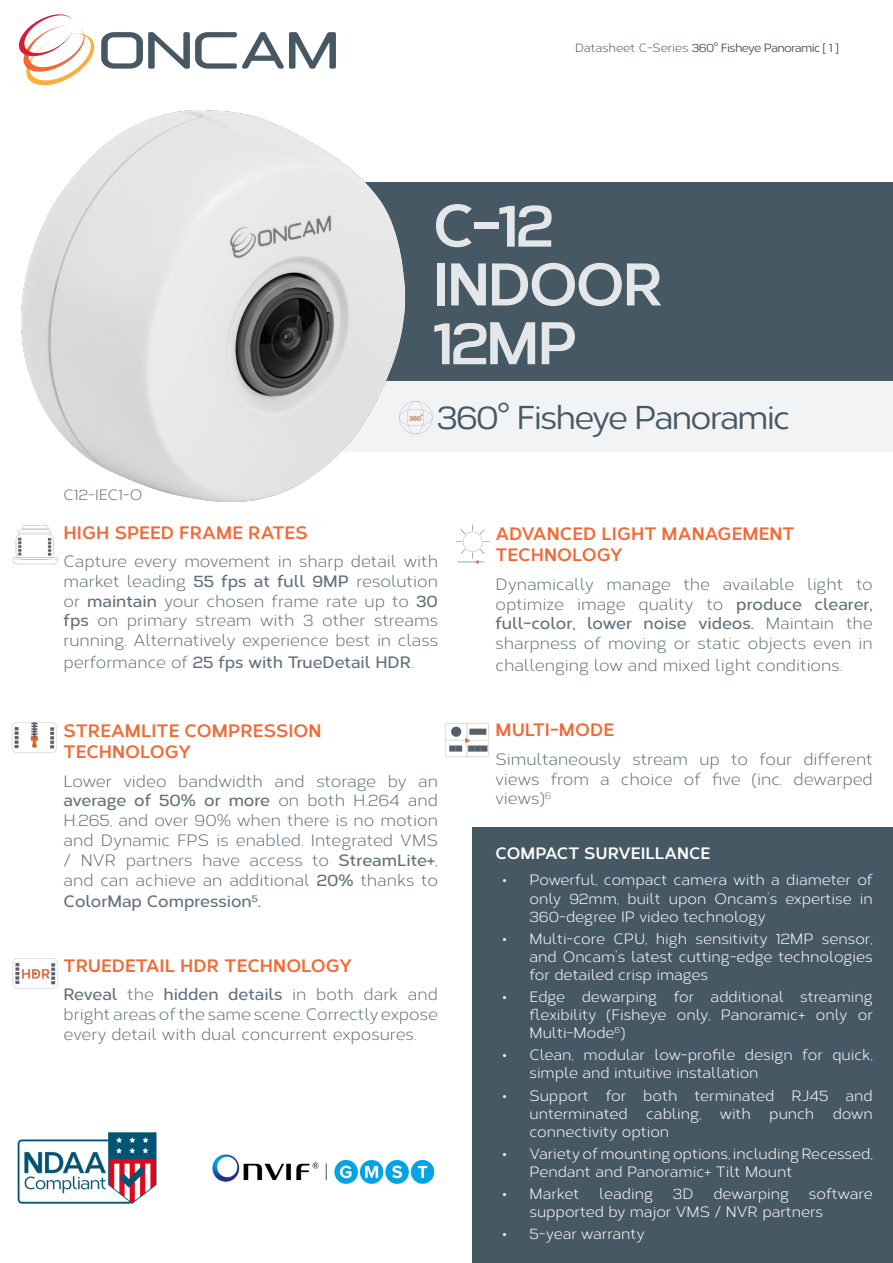
<style>
.page{position:relative;width:893px;height:1263px;background:#fff}
.page>*{position:absolute;margin:0;border:0;box-sizing:border-box;transform-origin:0 0}
.t1{font:700 60px "Corbert";letter-spacing:-.05em;color:#e4e7ea}
.t2{font:500 33px "Corbert";letter-spacing:-.05em;color:#475865}
.Orange_Headline_-_without_Rule__line{font:700 18px/21.6px "Corbert";color:#f26935}
.Orange_Headline_-_without_Rule__line-2{font:16.5px/19.8px "Corbert";color:#63717d;text-align:justify}
.Paragraph_Style_1{font:16.5px/19.8px "Corbert";color:#63717d;text-align:justify}
.Orange_Headline_-_without_Rule__line-3{font:600 16.5px "Corbert";color:#63717d}
.Paragraph_Style_1-2{font:600 16.5px "Corbert";color:#63717d}
.t3{font:700 16.5px "Corbert";color:#fff}
.t4{font:15px/18px "Corbert";color:#fff;text-align:justify}
.t5{font:15px "Corbert";color:#63717d}
.t6{font:500 12px "Corbert";letter-spacing:-.05em;color:#475865}
.s1{font-weight:400}
.s2{font-weight:600}
</style>
<div class="page">
<div style="left:336px;top:263px;width:557px;height:189px;background:#f1f3f5"></div>
<div style="left:361px;top:182px;width:532px;height:199px;background:#475865"></div>
<img style="left:21px;top:111px;width:384px;height:390px">
<svg style="left:19px;top:14px;width:317px;height:71px"></svg>
<img style="left:212px;top:1154px;width:223px;height:30px">
<img style="left:17px;top:1132px;width:140px;height:72px">
<img style="left:12px;top:525px;width:46px;height:40px">
<img style="left:12px;top:722px;width:45px;height:31px">
<img style="left:12px;top:958px;width:46px;height:31px">
<img style="left:456px;top:524px;width:34px;height:40px">
<img style="left:445px;top:723px;width:44px;height:34px">
<div style="left:473px;top:828px;width:420px;height:435px;background:#475865"></div>
<img style="left:384px;top:393px;width:49px;height:48px">
<p class="t6" style="left:575px;top:39px;width:265px"><span class="s1">Datasheet C-Series</span> 360° Fisheye Panoramic [ 1 ]</p>
<p class="t1" style="left:433px;top:179px;width:123px">C-12</p>
<p class="t1" style="left:433px;top:238px;width:233px">INDOOR</p>
<p class="t1" style="left:433px;top:297px;width:147px">12MP</p>
<p class="t5" style="left:64px;top:484px;width:80px">C12-IEC1-O</p>
<p class="t2" style="left:437px;top:394px;width:355px">360° Fisheye Panoramic</p>
<p class="Orange_Headline_-_without_Rule__line" style="left:64px;top:520px;width:246px">HIGH SPEED FRAME RATES</p>
<p class="Orange_Headline_-_without_Rule__line-2" style="left:64px;top:550px;width:376px">Capture every movement in sharp detail with market leading <span class="s2">55 fps at full 9MP</span> resolution or <span class="s2">maintain</span> your chosen frame rate up to <span class="s2">30 fps</span> on primary stream with 3 other streams running. Alternatively experience best in class</p>
<p class="Orange_Headline_-_without_Rule__line-3" style="left:64px;top:650px;width:352px"><span class="s1">performance of</span> 25 fps with TrueDetail HDR<span class="s1">.</span></p>
<p class="Orange_Headline_-_without_Rule__line" style="left:64px;top:718px;width:259px">STREAMLITE COMPRESSION<br>TECHNOLOGY</p>
<p class="Paragraph_Style_1" style="left:64px;top:770px;width:376px">Lower video bandwidth and storage by an <span class="s2">average of 50% or more</span> on both H.264 and H.265, and over 90% when there is no motion and Dynamic FPS is enabled. Integrated VMS / NVR partners have access to <span class="s2">StreamLite+</span>, and can achieve an additional <span class="s2">20%</span> thanks to</p>
<p class="Paragraph_Style_1-2" style="left:64px;top:889px;width:199px">ColorMap Compression<sup>5</sup>.</p>
<p class="Orange_Headline_-_without_Rule__line" style="left:64px;top:953px;width:290px">TRUEDETAIL HDR TECHNOLOGY</p>
<p class="Orange_Headline_-_without_Rule__line-2" style="left:64px;top:983px;width:376px"><span class="s2">Reveal</span> the <span class="s2">hidden details</span> in both dark and bright areas of the same scene. Correctly expose every detail with dual concurrent exposures.</p>
<p class="Orange_Headline_-_without_Rule__line" style="left:495px;top:521px;width:300px">ADVANCED LIGHT MANAGEMENT<br>TECHNOLOGY</p>
<p class="Orange_Headline_-_without_Rule__line-2" style="left:495px;top:573px;width:379px">Dynamically manage the available light to optimize image quality to <span class="s2">produce clearer, full-color, lower noise videos.</span> Maintain the sharpness of moving or static objects even in</p>
<p class="Orange_Headline_-_without_Rule__line-2" style="left:495px;top:654px;width:348px">challenging low and mixed light conditions.</p>
<p class="Orange_Headline_-_without_Rule__line" style="left:495px;top:718px;width:120px">MULTI-MODE</p>
<p class="Paragraph_Style_1" style="left:495px;top:748px;width:379px">Simultaneously stream up to four different views from a choice of five (inc. dewarped views)<sup>6</sup></p>
<p class="t3" style="left:495px;top:840px;width:216px">COMPACT SURVEILLANCE</p>
<p class="t4" style="left:529px;top:870px;width:345px;text-indent:-27px">• Powerful, compact camera with a diameter of only 92mm, built upon Oncam’s expertise in 360-degree IP video technology</p>
<p class="t4" style="left:529px;top:929px;width:345px;text-indent:-27px">• Multi-core CPU, high sensitivity 12MP sensor, and Oncam’s latest cutting-edge technologies for detailed crisp images</p>
<p class="t4" style="left:529px;top:987px;width:345px;text-indent:-27px">• Edge dewarping for additional streaming flexibility (Fisheye only, Panoramic+ only or Multi-Mode<sup>6</sup>)</p>
<p class="t4" style="left:529px;top:1045px;width:345px;text-indent:-27px">• Clean, modular low-profile design for quick, simple and intuitive installation</p>
<p class="t4" style="left:529px;top:1085px;width:345px;text-indent:-27px">• Support for both terminated RJ45 and unterminated cabling, with punch down connectivity option</p>
<p class="t4" style="left:529px;top:1144px;width:345px;text-indent:-27px">• Variety of mounting options, including Recessed,<br>Pendant and Panoramic+ Tilt Mount</p>
<p class="t4" style="left:502px;top:1184px;width:78px">• Market</p>
<p class="t4" style="left:599px;top:1184px;width:55px">leading</p>
<p class="t4" style="left:673px;top:1184px;width:22px">3D</p>
<p class="t4" style="left:713px;top:1184px;width:77px">dewarping</p>
<p class="t4" style="left:529px;top:1184px;width:345px;text-indent:279px">software supported by major VMS / NVR partners</p>
<p class="t4" style="left:502px;top:1224px;width:144px">• 5-year warranty</p>
</div>
